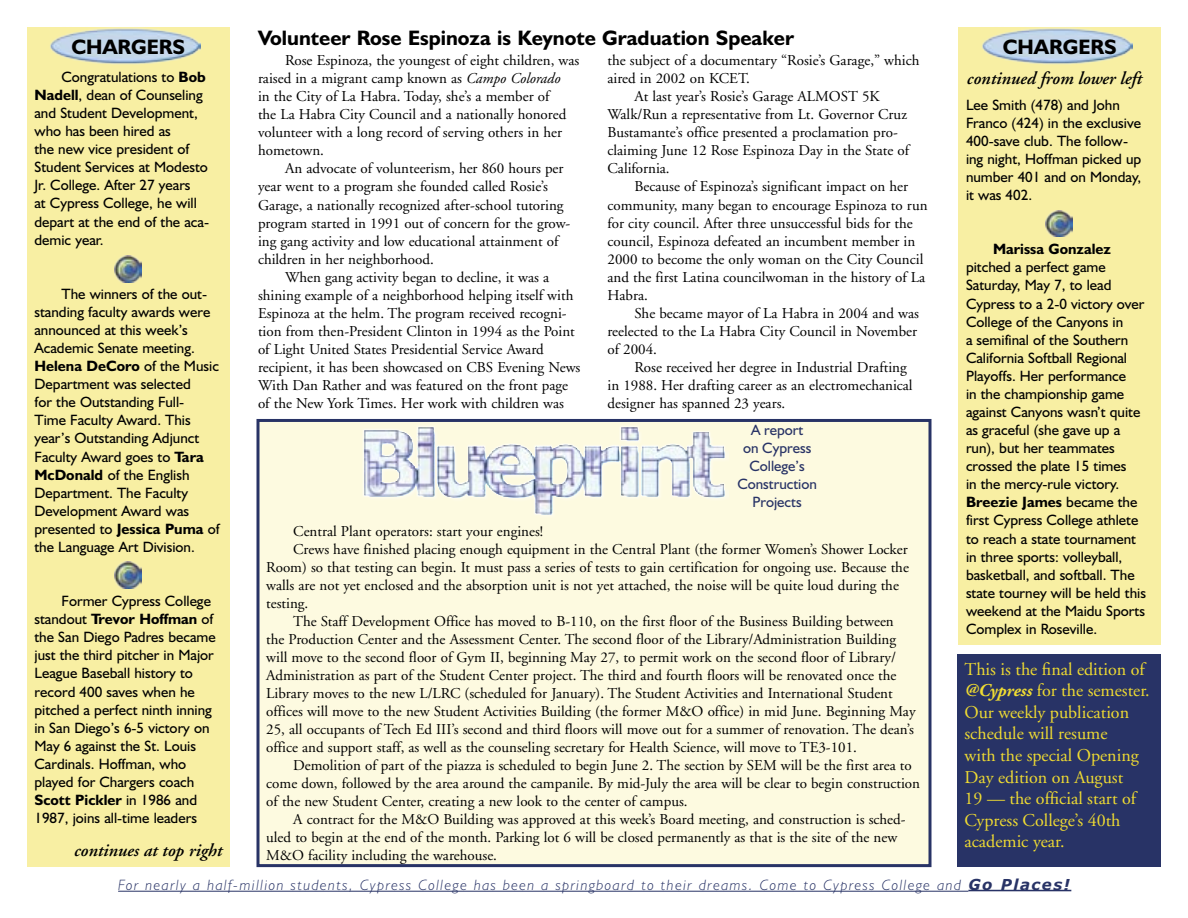
<style>
.page{position:relative;width:1188px;height:918px;background:#fff}
.page>*{position:absolute;margin:0;border:0;box-sizing:border-box;transform-origin:0 0}
.t1{font:700 21px "Humanist 521 BT";color:#000}
.t2{font:18px/21.6px "Adobe Garamond";color:#efdb32}
.t3{font:italic 600 18px "Adobe Garamond";color:#000}
.Body_copy{font:15px/18px "Adobe Garamond";color:#000}
.Columns{font:15px/18px "Humanist 521 BT";color:#000}
.t4{font:italic 300 15px "Humanist 521 BT";letter-spacing:.1em;color:#283366}
.t5{font:15px/18px "Humanist 521 BT";color:#283366;text-align:center}
.s1{font-style:italic}
.s2{font-weight:700}
.s3{font-weight:700;font-style:italic}
.s4{font-family:"Verdana";font-weight:700}
</style>
<div class="page">
<div style="left:27px;top:27px;width:203px;height:839px;background:#f8efa3"></div>
<hr style="left:118px;top:891px;width:850px;height:1px;background:#283366">
<hr style="left:968px;top:890px;width:103px;height:1px;background:#283366">
<div style="left:958px;top:27px;width:203px;height:617px;background:#f8efa3"></div>
<div style="left:33px;top:69px;width:189px;height:798px;background:#f8efa3"></div>
<img style="left:50px;top:28px;width:151px;height:36px">
<img style="left:114px;top:255px;width:27px;height:27px">
<img style="left:114px;top:562px;width:27px;height:27px">
<img style="left:1046px;top:210px;width:27px;height:27px">
<img style="left:982px;top:28px;width:150px;height:36px">
<div style="left:258px;top:420px;width:672px;height:446px;background:#fdfae0"></div>
<div style="left:256px;top:419px;width:676px;height:448px;border:3px solid #283366"></div>
<img style="left:363px;top:426px;width:363px;height:90px">
<div style="left:958px;top:655px;width:203px;height:212px;background:#283366"></div>
<p class="t1" style="left:258px;top:24px;width:538px">Volunteer Rose Espinoza is Keynote Graduation Speaker</p>
<p class="Body_copy" style="left:258px;top:52px;width:323px;text-indent:27px">Rose Espinoza, the youngest of eight children, was raised in a migrant camp known as <span class="s1">Campo Colorado<br></span>in the City of La Habra. Today, she’s a member of<br>the La Habra City Council and a nationally honored volunteer with a long record of serving others in her hometown.</p>
<p class="Body_copy" style="left:258px;top:160px;width:314px;text-indent:27px">An advocate of volunteerism, her 860 hours per year went to a program she founded called Rosie’s Garage, a nationally recognized after-school tutoring program started in 1991 out of concern for the grow&shy;ing gang activity and low educational attainment of children in her neighborhood.</p>
<p class="Body_copy" style="left:258px;top:268px;width:324px;text-indent:27px">When gang activity began to decline, it was a shining example of a neighborhood helping itself with Espinoza at the helm. The program received recogni&shy;tion from then-President Clinton in 1994 as the Point of Light United States Presidential Service Award recipient, it has been showcased on CBS Evening News With Dan Rather and was featured on the front page of the New York Times. Her work with children was</p>
<p class="t1" style="left:71px;top:34px;width:115px">CHARGERS</p>
<p class="t1" style="left:1003px;top:34px;width:115px">CHARGERS</p>
<p class="Body_copy" style="left:608px;top:52px;width:313px">the subject of a documentary “Rosie’s Garage,” which aired in 2002 on KCET.</p>
<p class="Body_copy" style="left:608px;top:88px;width:303px;text-indent:27px">At last year’s Rosie’s Garage ALMOST 5K Walk/Run a representative from Lt. Governor Cruz Bustamante’s office presented a proclamation pro&shy;claiming June 12 Rose Espinoza Day in the State of California.</p>
<p class="Body_copy" style="left:608px;top:178px;width:322px;text-indent:27px">Because of Espinoza’s significant impact on her community, many began to encourage Espinoza to run for city council. After three unsuccessful bids for the council, Espinoza defeated an incumbent member in 2000 to become the only woman on the City Council and the first Latina councilwoman in the history of La Habra.</p>
<p class="Body_copy" style="left:608px;top:305px;width:313px;text-indent:27px">She became mayor of La Habra in 2004 and was reelected to the La Habra City Council in November of 2004.</p>
<p class="Body_copy" style="left:608px;top:359px;width:307px;text-indent:27px">Rose received her degree in Industrial Drafting in 1988. Her drafting career as an electromechanical designer has spanned 23 years.</p>
<p class="t3" style="left:967px;top:68px;width:177px">continued from lower left</p>
<p class="Columns" style="left:34px;top:68px;width:176px;text-indent:27px">Congratulations to <span class="s2">Bob<br>Nadell</span>, dean of Counseling and Student Development, who has been hired as<br>the new vice president of<br>Student Services at Modesto<br>Jr. College. After 27 years<br>at Cypress College, he will depart at the end of the aca&shy;demic year.</p>
<p class="Columns" style="left:966px;top:95px;width:177px">Lee Smith (478) and John<br>Franco (424) in the exclusive<br>400-save club. The follow&shy;ing night, Hoffman picked up number 401 and on Monday, it was 402.</p>
<p class="Columns" style="left:966px;top:240px;width:182px;text-indent:27px"><span class="s2">Marissa Gonzalez </span>pitched a perfect game<br>Saturday, May 7, to lead<br>Cypress to a 2-0 victory over<br>College of the Canyons in<br>a semifinal of the Southern<br>California Softball Regional<br>Playoffs. Her performance<br>in the championship game against Canyons wasn’t quite as graceful (she gave up a run), but her teammates crossed the plate 15 times<br>in the mercy-rule victory.<br><span class="s2">Breezie James</span> became the first Cypress College athlete to reach a state tournament in three sports: volleyball, basketball, and softball. The state tourney will be held this weekend at the Maidu Sports<br>Complex in Roseville.</p>
<p class="Columns" style="left:34px;top:284px;width:187px;text-indent:27px">The winners of the out&shy;standing faculty awards were announced at this week’s<br>Academic Senate meeting.<br><span class="s2">Helena DeCoro</span> of the Music<br>Department was selected<br>for the Outstanding Full-<br>Time Faculty Award. This year’s Outstanding Adjunct<br>Faculty Award goes to <span class="s2">Tara<br>McDonald</span> of the English<br>Department. The Faculty<br>Development Award was presented to <span class="s2">Jessica Puma</span> of the Language Art Division.</p>
<p class="t5" style="left:737px;top:421px;width:81px">A report<br>on Cypress<br>College’s<br>Construction<br>Projects</p>
<p class="Body_copy" style="left:293px;top:522px;width:251px">Central Plant operators: start your engines!</p>
<p class="Body_copy" style="left:266px;top:540px;width:644px;text-indent:27px">Crews have finished placing enough equipment in the Central Plant (the former Women’s Shower Locker Room) so that testing can begin. It must pass a series of tests to gain certification for ongoing use. Because the walls are not yet enclosed and the absorption unit is not yet attached, the noise will be quite loud during the testing.</p>
<p class="Body_copy" style="left:266px;top:612px;width:651px;text-indent:27px">The Staff Development Office has moved to B-110, on the first floor of the Business Building between the Production Center and the Assessment Center. The second floor of the Library/Administration Building will move to the second floor of Gym II, beginning May 27, to permit work on the second floor of Library/ Administration as part of the Student Center project. The third and fourth floors will be renovated once the Library moves to the new L/LRC (scheduled for January). The Student Activities and International Student offices will move to the new Student Activities Building (the former M&amp;O office) in mid June. Beginning May 25, all occupants of Tech Ed III’s second and third floors will move out for a summer of renovation. The dean’s office and support staff, as well as the counseling secretary for Health Science, will move to TE3-101.</p>
<p class="Body_copy" style="left:266px;top:756px;width:655px;text-indent:27px">Demolition of part of the piazza is scheduled to begin June 2. The section by SEM will be the first area to come down, followed by the area around the campanile. By mid-July the area will be clear to begin construction of the new Student Center, creating a new look to the center of campus.</p>
<p class="Body_copy" style="left:266px;top:810px;width:641px;text-indent:27px">A contract for the M&amp;O Building was approved at this week’s Board meeting, and construction is sched&shy;uled to begin at the end of the month. Parking lot 6 will be closed permanently as that is the site of the new<br>M&amp;O facility including the warehouse.</p>
<p class="Columns" style="left:34px;top:592px;width:183px;text-indent:27px">Former Cypress College standout <span class="s2">Trevor Hoffman</span> of the San Diego Padres became just the third pitcher in Major<br>League Baseball history to record 400 saves when he pitched a perfect ninth inning in San Diego’s 6-5 victory on<br>May 6 against the St. Louis<br>Cardinals. Hoffman, who played for Chargers coach<br><span class="s2">Scott Pickler</span> in 1986 and<br>1987, joins all-time leaders</p>
<p class="t2" style="left:964px;top:659px;width:187px">This is the final edition of <span class="s3">@Cypress</span> for the semester.<br>Our weekly publication schedule will resume<br>with the special Opening<br>Day edition on August<br>19 — the official start of<br>Cypress College’s 40th academic year.</p>
<p class="t3" style="left:74px;top:841px;width:150px">continues at top right</p>
<p class="t4" style="left:118px;top:875px;width:953px">For nearly a half-million students, Cypress College has been a springboard to their dreams. Come to Cypress College and <span class="s4">Go Places!</span></p>
</div>
